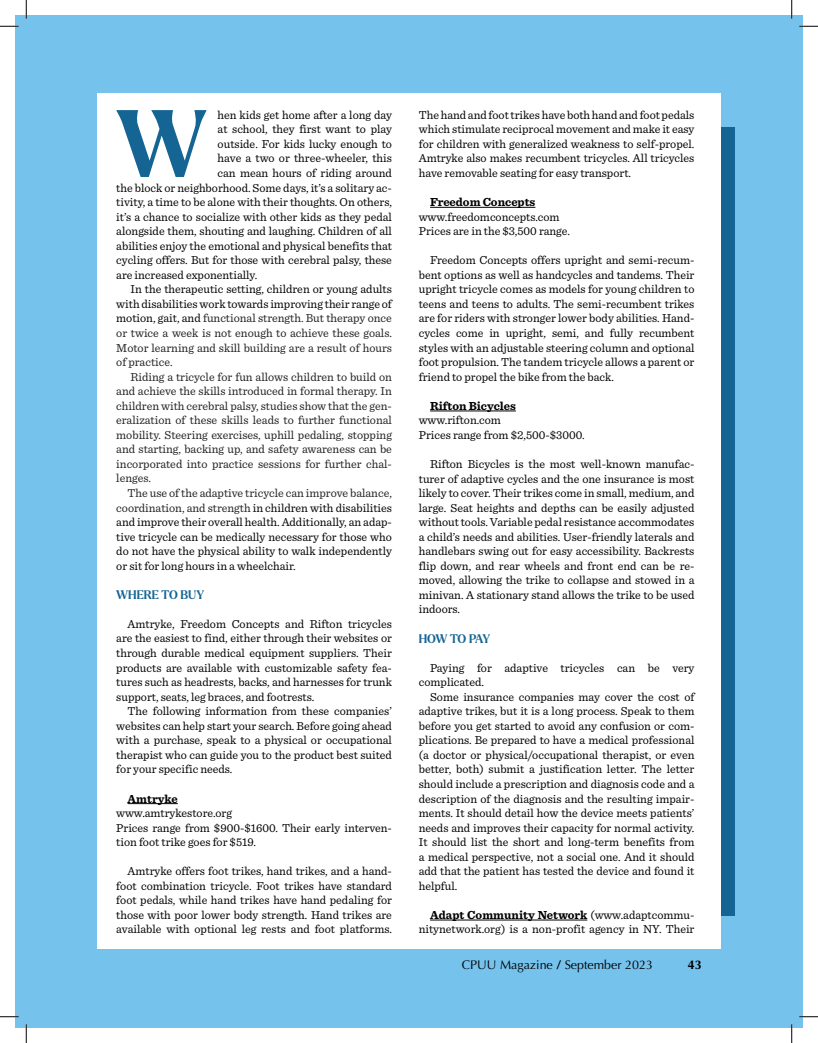
<style>
.page{position:relative;width:818px;height:1043px;background:#fff}
.page>*{position:absolute;margin:0;border:0;box-sizing:border-box;transform-origin:0 0}
.t1{font:700 92.88px "Larken";color:#146593}
.t2{font:12.5px "Optima";color:#000001}
.t3{font:700 12.5px "Optima";color:#000001}
.t4{font:12.12px/14.5px "Sentinel";color:#000001;text-align:justify}
.t5{font:12.12px/14.5px "Sentinel";color:#231f20;text-align:justify}
.t6{font:700 12.12px "Sentinel";color:#000001}
.t7{font:700 12.12px "Larken";letter-spacing:-.005em;color:#146593}
.s1{color:#000001}
.s2{color:#231f20}
.s3{font-weight:700}
</style>
<div class="page">
<div style="left:15px;top:15px;width:787px;height:1013px;background:#75c2ec"></div>
<div style="left:673px;top:127px;width:61px;height:788px;background:#146593"></div>
<div style="left:97px;top:94px;width:623px;height:855px;background:#fff"></div>
<hr style="left:128px;top:803px;width:50px;height:1px;background:#000001">
<hr style="left:430px;top:207px;width:105px;height:1px;background:#000001">
<hr style="left:430px;top:410px;width:86px;height:1px;background:#000001">
<hr style="left:430px;top:919px;width:157px;height:1px;background:#000001">
<svg style="left:0;top:26px;width:19px;height:1px"></svg>
<svg style="left:799px;top:26px;width:19px;height:1px"></svg>
<svg style="left:0;top:1016px;width:19px;height:1px"></svg>
<svg style="left:799px;top:1016px;width:19px;height:1px"></svg>
<svg style="left:26px;top:0;width:1px;height:19px"></svg>
<svg style="left:26px;top:1024px;width:1px;height:18px"></svg>
<svg style="left:791px;top:0;width:1px;height:19px"></svg>
<svg style="left:791px;top:1024px;width:1px;height:18px"></svg>
<p class="t1" style="left:115px;top:83px;width:93px">W</p>
<p class="t4" style="left:218px;top:107px;width:176px">hen kids get home after a long day</p>
<p class="t4" style="left:218px;top:121px;width:176px">at school, they first want to play</p>
<p class="t4" style="left:218px;top:136px;width:176px">outside. For kids lucky enough to</p>
<p class="t4" style="left:218px;top:150px;width:176px">have a two or three-wheeler, this</p>
<p class="t4" style="left:218px;top:165px;width:176px">can mean hours of riding around</p>
<p class="t4" style="left:116px;top:179px;width:277px">the block or neighborhood. Some days, it’s a solitary ac-</p>
<p class="t4" style="left:116px;top:194px;width:277px">tivity, a time to be alone with their thoughts. On others,</p>
<p class="t4" style="left:116px;top:208px;width:277px">it’s a chance to socialize with other kids as they pedal</p>
<p class="t4" style="left:116px;top:223px;width:277px">alongside them, shouting and laughing. Children of all</p>
<p class="t4" style="left:116px;top:238px;width:277px">abilities enjoy the emotional and physical benefits that</p>
<p class="t4" style="left:116px;top:252px;width:277px">cycling offers. But for those with cerebral palsy, these</p>
<p class="t4" style="left:116px;top:267px;width:142px">are increased exponentially.</p>
<p class="t5" style="left:116px;top:281px;width:277px;text-indent:14px"><span class="s1">In the therapeutic setting, children or young adults with disabilities work towards improving their range of motion, gait, and</span> functional strength. But therapy once or twice a week is not enough to achieve these goals.<br>Motor learning and skill building are a result of hours of practice.</p>
<p class="t5" style="left:116px;top:368px;width:277px;text-indent:14px">Riding a tricycle for fun allows children to build on and achieve the skills introduced in formal therapy. In children with cerebral palsy, studies show that the gen&shy;eralization of these skills leads to further functional mobility. Steering exercises, uphill pedaling, stopping and starting, backing up, and safety awareness can be incorporated into practice sessions for further chal&shy;lenges.</p>
<p class="t4" style="left:116px;top:485px;width:277px;text-indent:11px"><span class="s2">The use of the adaptive tricycle can improve balance, coordination, and strength</span> in children with disabilities and improve their overall health. Additionally, an adap&shy;tive tricycle can be medically necessary for those who do not have the physical ability to walk independently or sit for long hours in a wheelchair.</p>
<p class="t7" style="left:116px;top:586px;width:89px">WHERE TO BUY</p>
<p class="t4" style="left:116px;top:616px;width:277px;text-indent:11px">Amtryke, Freedom Concepts and Rifton tricycles are the easiest to find, either through their websites or through durable medical equipment suppliers. Their products are available with customizable safety fea&shy;tures such as headrests, backs, and harnesses for trunk support, seats, leg braces, and footrests.</p>
<p class="t4" style="left:116px;top:703px;width:277px;text-indent:11px">The following information from these companies’ websites can help start your search. Before going ahead with a purchase, speak to a physical or occupational therapist who can guide you to the product best suited for your specific needs.</p>
<p class="t6" style="left:127px;top:789px;width:52px">Amtryke</p>
<p class="t4" style="left:116px;top:805px;width:117px">www.amtrykestore.org</p>
<p class="t4" style="left:116px;top:819px;width:277px">Prices range from $900-$1600. Their early interven&shy;tion foot trike goes for $519.</p>
<p class="t4" style="left:116px;top:863px;width:277px;text-indent:11px">Amtryke offers foot trikes, hand trikes, and a hand&shy;foot combination tricycle. Foot trikes have standard foot pedals, while hand trikes have hand pedaling for those with poor lower body strength. Hand trikes are available with optional leg rests and foot platforms.</p>
<p class="t4" style="left:419px;top:107px;width:277px">The hand and foot trikes have both hand and foot pedals which stimulate reciprocal movement and make it easy for children with generalized weakness to self-propel.<br>Amtryke also makes recumbent tricycles. All tricycles have removable seating for easy transport.</p>
<p class="t6" style="left:430px;top:192px;width:107px">Freedom Concepts</p>
<p class="t4" style="left:419px;top:209px;width:142px">www.freedomconcepts.com</p>
<p class="t4" style="left:419px;top:223px;width:153px">Prices are in the $3,500 range.</p>
<p class="t4" style="left:419px;top:252px;width:277px;text-indent:11px">Freedom Concepts offers upright and semi-recum&shy;bent options as well as handcycles and tandems. Their upright tricycle comes as models for young children to teens and teens to adults. The semi-recumbent trikes are for riders with stronger lower body abilities. Hand&shy;cycles come in upright, semi, and fully recumbent styles with an adjustable steering column and optional foot propulsion. The tandem tricycle allows a parent or friend to propel the bike from the back.</p>
<p class="t6" style="left:430px;top:396px;width:87px">Rifton Bicycles</p>
<p class="t4" style="left:419px;top:412px;width:84px">www.rifton.com</p>
<p class="t4" style="left:419px;top:427px;width:167px">Prices range from $2,500-$3000.</p>
<p class="t4" style="left:419px;top:456px;width:277px;text-indent:11px">Rifton Bicycles is the most well-known manufac&shy;turer of adaptive cycles and the one insurance is most likely to cover. Their trikes come in small, medium, and large. Seat heights and depths can be easily adjusted without tools. Variable pedal resistance accommodates a child’s needs and abilities. User-friendly laterals and handlebars swing out for easy accessibility. Backrests flip down, and rear wheels and front end can be re&shy;moved, allowing the trike to collapse and stowed in a minivan. A stationary stand allows the trike to be used indoors.</p>
<p class="t7" style="left:419px;top:630px;width:73px">HOW TO PAY</p>
<p class="t4" style="left:419px;top:659px;width:277px;text-indent:11px">Paying for adaptive tricycles can be very complicated.</p>
<p class="t4" style="left:419px;top:688px;width:277px;text-indent:11px">Some insurance companies may cover the cost of adaptive trikes, but it is a long process. Speak to them before you get started to avoid any confusion or com&shy;plications. Be prepared to have a medical professional (a doctor or physical/occupational therapist, or even better, both) submit a justification letter. The letter should include a prescription and diagnosis code and a description of the diagnosis and the resulting impair&shy;ments. It should detail how the device meets patients’ needs and improves their capacity for normal activity.<br>It should list the short and long-term benefits from a medical perspective, not a social one. And it should add that the patient has tested the device and found it helpful.</p>
<p class="t4" style="left:419px;top:906px;width:277px;text-align:right"><span class="s3">Adapt Community Network</span> (www.adaptcommu&shy;nitynetwork.org) is a non-profit agency in NY. Their</p>
<p class="t2" style="left:462px;top:957px;width:193px">CPUU Magazine <span class="s3">/</span> September 2023</p>
<p class="t3" style="left:687px;top:957px;width:15px">43</p>
</div>
